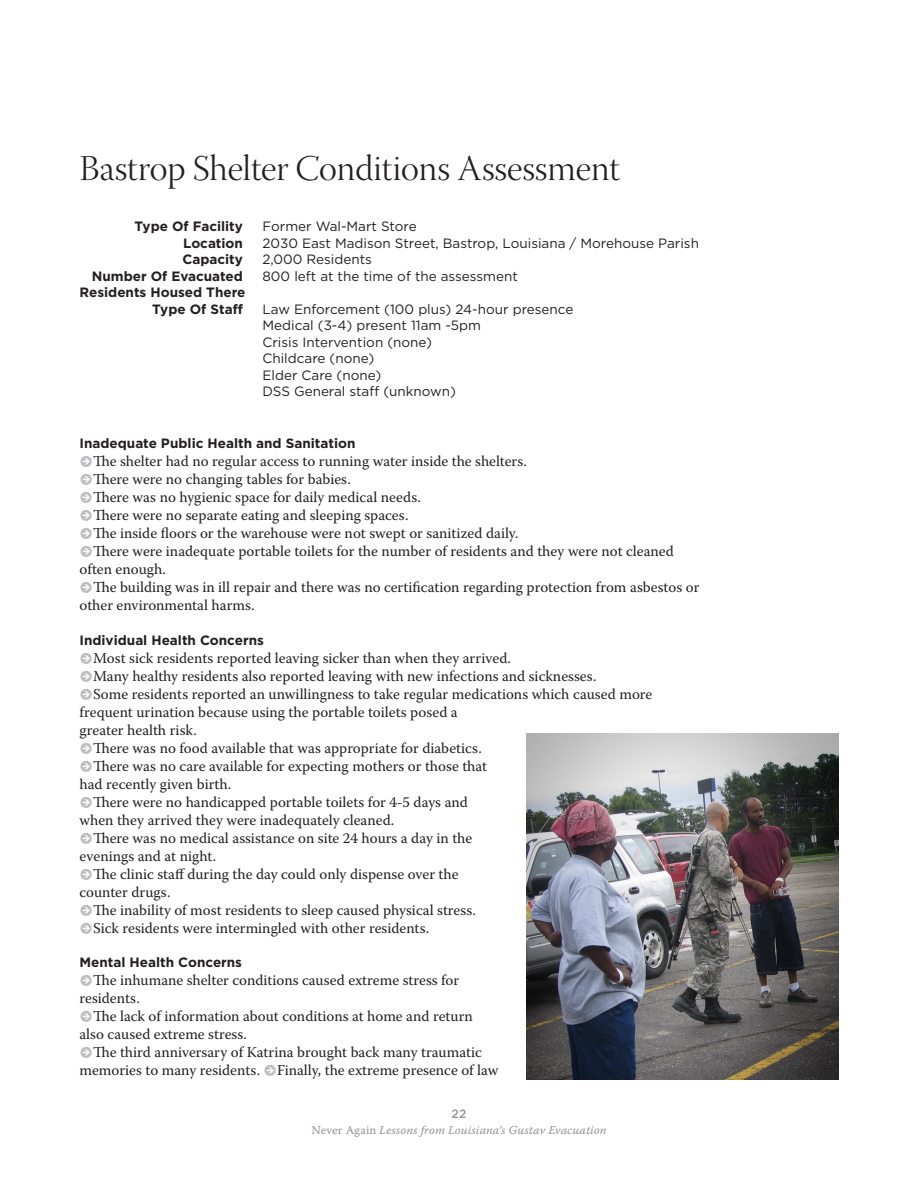
<style>
.page{position:relative;width:918px;height:1188px;background:#fff}
.page>*{position:absolute;margin:0;border:0;box-sizing:border-box;transform-origin:0 0}
.t1{font:36px "Warnock Pro Light Disp";color:#231f20}
.t2{font:15px/18px "Warnock Pro";color:#231f20}
.t3{font:13.5px "Gotham";color:#231f20}
.breaker_subhead{font:700 13.5px "Gotham";color:#231f20}
.t4{font:12px "Warnock Pro It Capt";color:#939598}
.t5{font:500 12px "Gotham";color:#939598}
.s1{font-family:"Mercury Numeric G2";color:#bcbdc0}
.s2{font-family:"Warnock Pro Capt"}
</style>
<div class="page">
<img style="left:526px;top:733px;width:312px;height:347px">
<p class="t1" style="left:80px;top:149px;width:542px">Bastrop Shelter Conditions Assessment</p>
<p class="breaker_subhead" style="left:135px;top:219px;width:110px">Type Of Facility</p>
<p class="t3" style="left:262px;top:219px;width:156px">Former Wal-Mart Store</p>
<p class="breaker_subhead" style="left:183px;top:235px;width:61px">Location</p>
<p class="t3" style="left:262px;top:235px;width:438px">2030 East Madison Street, Bastrop, Louisiana / Morehouse Parish</p>
<p class="breaker_subhead" style="left:182px;top:252px;width:62px">Capacity</p>
<p class="t3" style="left:262px;top:252px;width:111px">2,000 Residents</p>
<p class="breaker_subhead" style="left:92px;top:268px;width:153px">Number Of Evacuated</p>
<p class="t3" style="left:262px;top:268px;width:257px">800 left at the time of the assessment</p>
<p class="breaker_subhead" style="left:80px;top:285px;width:167px">Residents Housed There</p>
<p class="breaker_subhead" style="left:152px;top:301px;width:92px">Type Of Staff</p>
<p class="t3" style="left:262px;top:301px;width:312px">Law Enforcement (100 plus) 24-hour presence</p>
<p class="t3" style="left:262px;top:318px;width:220px">Medical (3-4) present 11am -5pm</p>
<p class="t3" style="left:262px;top:334px;width:171px">Crisis Intervention (none)</p>
<p class="t3" style="left:262px;top:351px;width:113px">Childcare (none)</p>
<p class="t3" style="left:262px;top:367px;width:120px">Elder Care (none)</p>
<p class="t3" style="left:262px;top:384px;width:195px">DSS General staff (unknown)</p>
<p class="breaker_subhead" style="left:80px;top:436px;width:277px">Inadequate Public Health and Sanitation</p>
<p class="t2" style="left:80px;top:452px;width:449px"><span class="s1">k</span>The shelter had no regular access to running water inside the shelters.</p>
<p class="t2" style="left:80px;top:470px;width:273px"><span class="s1">k</span>There were no changing tables for babies.</p>
<p class="t2" style="left:80px;top:488px;width:343px"><span class="s1">k</span>There was no hygienic space for daily medical needs.</p>
<p class="t2" style="left:80px;top:506px;width:330px"><span class="s1">k</span>There were no separate eating and sleeping spaces.</p>
<p class="t2" style="left:80px;top:524px;width:441px"><span class="s1">k</span>The inside floors or the warehouse were not swept or sanitized daily.</p>
<p class="t2" style="left:80px;top:542px;width:596px"><span class="s1">k</span>There were inadequate portable toilets for the number of residents and they were not cleaned often enough.</p>
<p class="t2" style="left:80px;top:578px;width:621px"><span class="s1">k</span>The building was in ill repair and there was no certification regarding protection from asbestos or other environmental harms.</p>
<p class="breaker_subhead" style="left:80px;top:632px;width:186px">Individual Health Concerns</p>
<p class="t2" style="left:80px;top:648px;width:433px"><span class="s1">k</span>Most sick residents reported leaving sicker than when they arrived.</p>
<p class="t2" style="left:80px;top:666px;width:519px"><span class="s1">k</span>Many healthy residents also reported leaving with new infections and sicknesses.</p>
<p class="t2" style="left:80px;top:684px;width:574px"><span class="s1">k</span>Some residents reported an unwillingness to take regular medications which caused more frequent urination because using the portable toilets posed a<br>greater health risk.</p>
<p class="t2" style="left:80px;top:738px;width:404px"><span class="s1">k</span>There was no food available that was appropriate for diabetics.</p>
<p class="t2" style="left:80px;top:756px;width:409px"><span class="s1">k</span>There was no care available for expecting mothers or those that had recently given birth.</p>
<p class="t2" style="left:80px;top:792px;width:390px"><span class="s1">k</span>There were no handicapped portable toilets for 4-5 days and when they arrived they were inadequately cleaned.</p>
<p class="t2" style="left:80px;top:828px;width:394px"><span class="s1">k</span>There was no medical assistance on site 24 hours a day in the evenings and at night.</p>
<p class="t2" style="left:80px;top:864px;width:381px"><span class="s1">k</span>The clinic staff during the day could only dispense over the counter drugs.</p>
<p class="t2" style="left:80px;top:900px;width:398px"><span class="s1">k</span>The inability of most residents to sleep caused physical stress.</p>
<p class="t2" style="left:80px;top:918px;width:351px"><span class="s1">k</span>Sick residents were intermingled with other residents.</p>
<p class="breaker_subhead" style="left:80px;top:954px;width:164px">Mental Health Concerns</p>
<p class="t2" style="left:80px;top:971px;width:381px"><span class="s1">k</span>The inhumane shelter conditions caused extreme stress for residents.</p>
<p class="t2" style="left:80px;top:1007px;width:395px"><span class="s1">k</span>The lack of information about conditions at home and return also caused extreme stress.</p>
<p class="t2" style="left:80px;top:1043px;width:420px"><span class="s1">k</span>The third anniversary of Katrina brought back many traumatic memories to many residents. <span class="s1">k</span>Finally, the extreme presence of law</p>
<p class="t5" style="left:452px;top:1106px;width:16px">22</p>
<p class="t4" style="left:311px;top:1123px;width:297px"><span class="s2">Never Again</span> Lessons from Louisiana’s Gustav Evacuation</p>
</div>
